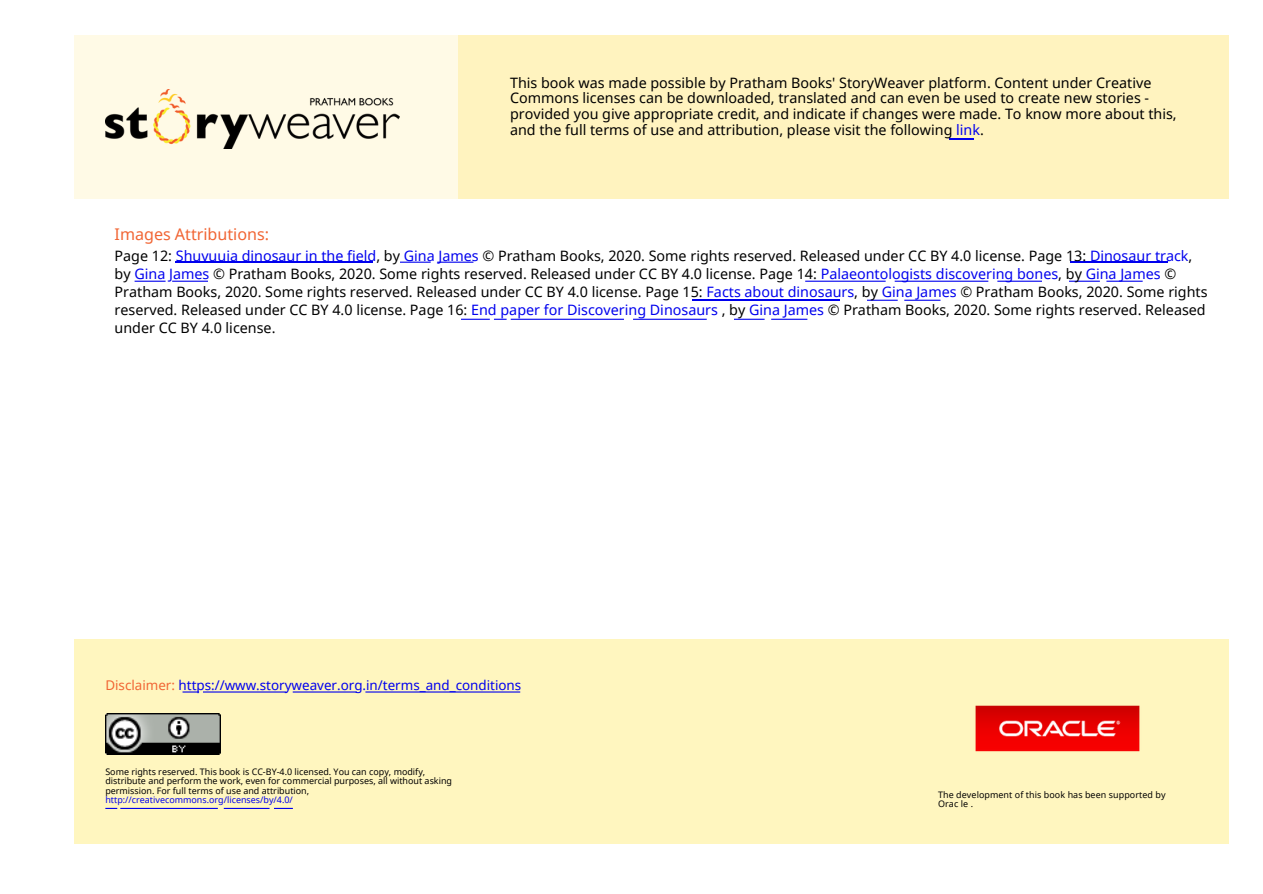
<style>
.page{position:relative;width:1263px;height:894px;background:#fff}
.page>*{position:absolute;margin:0;border:0;box-sizing:border-box;transform-origin:0 0}
.t1{font:16.05px "Noto Sans";color:#f16534}
.t2{font:14.25px/15.8px "Noto Sans";color:#000}
.t3{font:13.35px "Noto Sans";color:#00e}
.t4{font:9px/9px "Noto Sans";color:#000}
.s1{color:#00e}
.s2{color:#f16534}
</style>
<div class="page">
<div style="left:74px;top:35px;width:384px;height:164px;background:#fffae6"></div>
<div style="left:74px;top:639px;width:1155px;height:204px;background:#fff6bf"></div>
<svg style="left:183px;top:691px;width:337px;height:1px"></svg>
<div style="left:458px;top:35px;width:771px;height:164px;background:#fff3bf"></div>
<hr style="left:949px;top:138px;width:24px;height:2px;background:#00e">
<img style="left:106px;top:89px;width:293px;height:60px">
<img style="left:106px;top:713px;width:114px;height:41px">
<svg style="left:105px;top:807px;width:188px;height:1px"></svg>
<img style="left:975px;top:705px;width:165px;height:47px">
<svg style="left:135px;top:280px;width:73px;height:2px"></svg>
<hr style="left:175px;top:261px;width:198px;height:2px;background:#00e">
<svg style="left:400px;top:261px;width:73px;height:2px"></svg>
<svg style="left:461px;top:318px;width:246px;height:2px"></svg>
<hr style="left:692px;top:299px;width:148px;height:2px;background:#00e">
<svg style="left:734px;top:318px;width:73px;height:2px"></svg>
<svg style="left:805px;top:280px;width:237px;height:2px"></svg>
<svg style="left:867px;top:299px;width:73px;height:2px"></svg>
<svg style="left:1069px;top:280px;width:74px;height:2px"></svg>
<hr style="left:1070px;top:261px;width:97px;height:2px;background:#00e">
<p class="t1" style="left:115px;top:223px;width:156px">Images Attributions:</p>
<p class="t2" style="left:510px;top:74px;width:668px">This book was made possible by Pratham Books' StoryWeaver platform. Content under Creative Commons licenses can be downloaded, translated and can even be used to create new stories - provided you give appropriate credit, and indicate if changes were made. To know more about this, and the full terms of use and attribution, please visit the following <span class="s1">link</span>.</p>
<h2 class="t2" style="left:115px;top:246px;width:1094px;line-height:18px">Page 12: <span class="s1">Shuvuuia dinosaur in the field</span>, by <span class="s1">Gina James</span> © Pratham Books, 2020. Some rights reserved. Released under CC BY 4.0 license. Page 13: <span class="s1">Dinosaur track</span>, by <span class="s1">Gina James</span> © Pratham Books, 2020. Some rights reserved. Released under CC BY 4.0 license. Page 14: <span class="s1">Palaeontologists discovering bones</span>, by <span class="s1">Gina James</span> © Pratham Books, 2020. Some rights reserved. Released under CC BY 4.0 license. Page 15: <span class="s1">Facts about dinosaurs</span>, by <span class="s1">Gina James</span> © Pratham Books, 2020. Some rights reserved. Released under CC BY 4.0 license. Page 16: <span class="s1">End paper for Discovering Dinosaurs</span> , by <span class="s1">Gina James</span> © Pratham Books, 2020. Some rights reserved. Released</h2>
<h1 class="t2" style="left:115px;top:320px;width:162px">under CC BY 4.0 license.</h1>
<h2 class="t3" style="left:105px;top:675px;width:417px"><span class="s2">Disclaimer:</span> https://www.storyweaver.org.in/terms_and_conditions</h2>
<h2 class="t4" style="left:105px;top:767px;width:348px">Some rights reserved. This book is CC-BY-4.0 licensed. You can copy, modify, distribute and perform the work, even for commercial purposes, all without asking permission. For full terms of use and attribution, <span class="s1">http://creativecommons.org/licenses/by/4.0/</span></h2>
<p class="t4" style="left:938px;top:789px;width:229px">The development of this book has been supported by<br>Orac le .</p>
</div>
